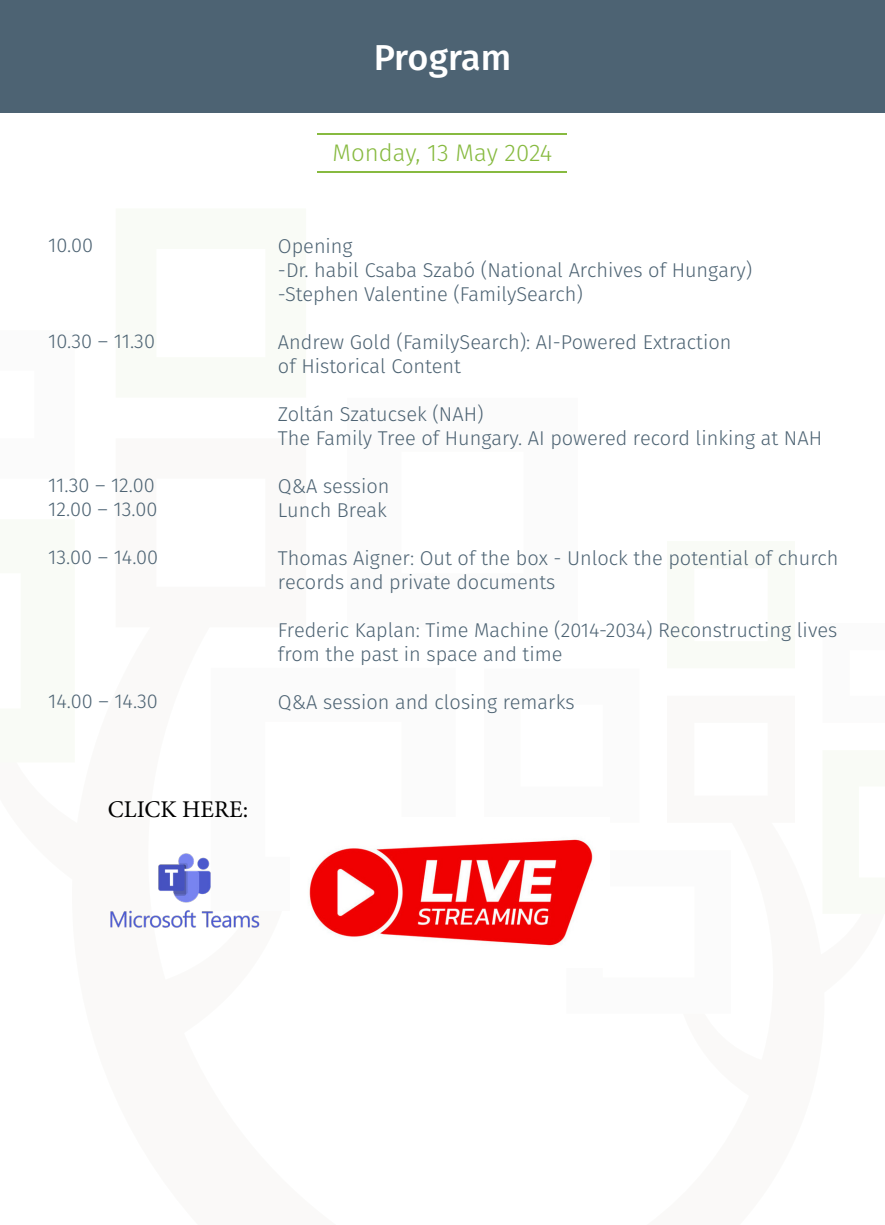
<style>
.page{position:relative;width:885px;height:1225px;background:#fff}
.page>*{position:absolute;margin:0;border:0;box-sizing:border-box;transform-origin:0 0}
.t1{font:500 36px "Fira Sans";letter-spacing:-.01em;color:#fff}
.t2{font:300 24px "Fira Sans";color:#87ba40}
.t3{font:24px "Minion Pro";color:#000}
.t4{font:300 20px/24px "Fira Sans";color:#4d6373}
</style>
<div class="page">
<div style="left:0;top:0;width:884px;height:113px;background:#4d6373"></div>
<hr style="left:317px;top:172px;width:250px;height:1px;background:#87ba40">
<hr style="left:317px;top:134px;width:250px;height:1px;background:#87ba40">
<img style="left:309px;top:839px;width:284px;height:107px">
<img style="left:110px;top:853px;width:150px;height:75px">
<p class="t4" style="left:48px;top:233px;width:46px">10.00</p>
<p class="t4" style="left:48px;top:329px;width:108px">10.30 – 11.30</p>
<p class="t4" style="left:48px;top:473px;width:111px">11.30 – 12.00<br>12.00 – 13.00</p>
<p class="t4" style="left:48px;top:545px;width:111px">13.00 – 14.00</p>
<p class="t4" style="left:48px;top:689px;width:111px">14.00 – 14.30</p>
<h1 class="t1" style="left:373px;top:28px;width:139px">Program</h1>
<p class="t2" style="left:332px;top:136px;width:221px">Monday, 13 May 2024</p>
<p class="t4" style="left:278px;top:234px;width:476px">Opening<br>-Dr. habil Csaba Szabó (National Archives of Hungary) -Stephen Valentine (FamilySearch)</p>
<p class="t4" style="left:278px;top:330px;width:455px">Andrew Gold (FamilySearch): AI-Powered Extraction of Historical Content</p>
<p class="t4" style="left:278px;top:402px;width:545px">Zoltán Szatucsek (NAH)<br>The Family Tree of Hungary. AI powered record linking at NAH</p>
<p class="t4" style="left:278px;top:474px;width:113px">Q&amp;A session<br>Lunch Break</p>
<p class="t4" style="left:278px;top:546px;width:562px">Thomas Aigner: Out of the box - Unlock the potential of church records and private documents</p>
<p class="t4" style="left:278px;top:618px;width:560px">Frederic Kaplan: Time Machine (2014-2034) Reconstructing lives from the past in space and time</p>
<p class="t4" style="left:278px;top:690px;width:298px">Q&amp;A session and closing remarks</p>
<p class="t3" style="left:108px;top:793px;width:142px">CLICK HERE:</p>
</div>
